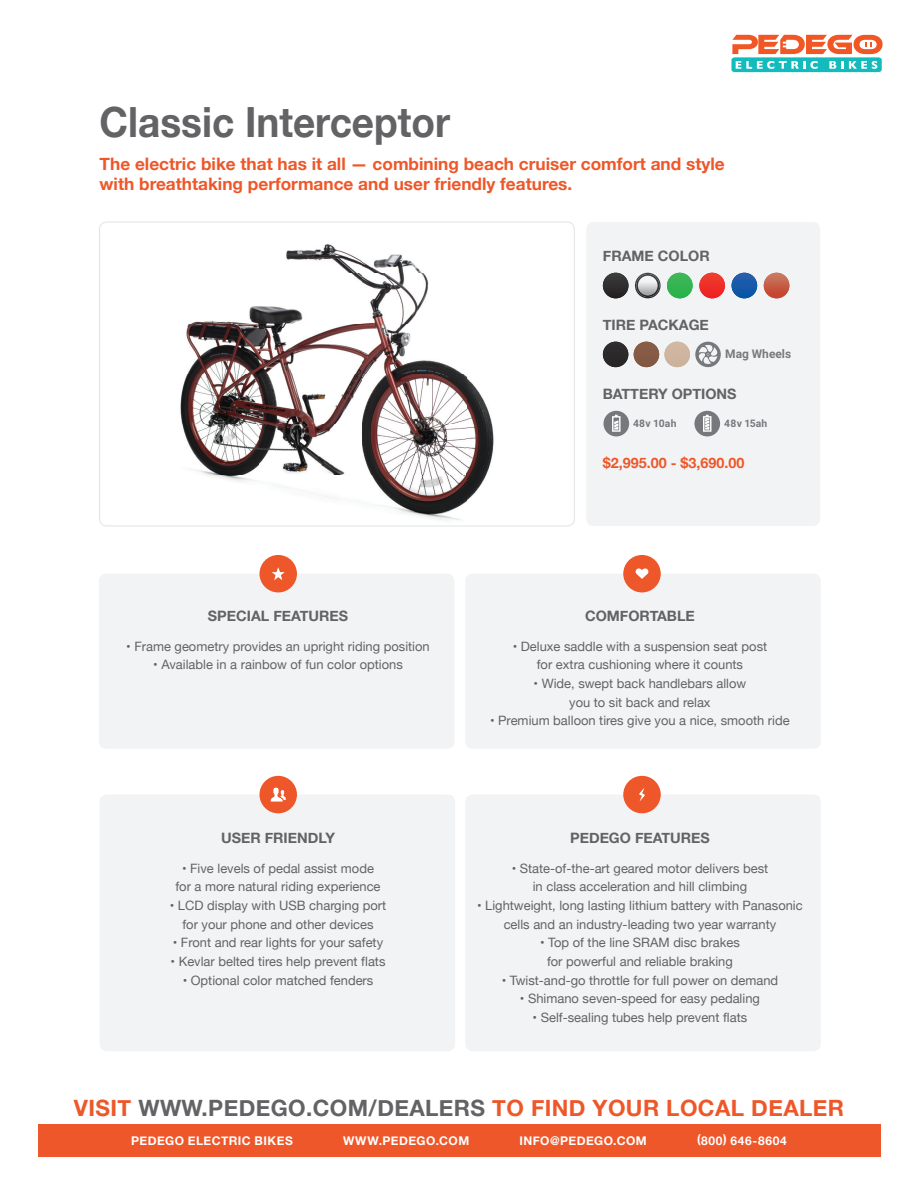
<style>
.page{position:relative;width:918px;height:1188px;background:#fff}
.page>*{position:absolute;margin:0;border:0;box-sizing:border-box;transform-origin:0 0}
.t1{font:700 41.7px "Helvetica Neue";color:#636366;scale:.93 1}
.t2{font:700 22.5px "Helvetica Neue";letter-spacing:.02em;color:#ee5729}
.t3{font:700 17.25px/20.7px "Helvetica Neue";color:#ee5729}
.t4{font:700 14.4px "Helvetica Neue";color:#636366}
.t5{font:700 14.4px "Helvetica Neue";color:#ee5729}
.t6{font:12.9px/18.6px "Helvetica Neue";color:#636366;text-align:center}
.t7{font:700 12px "Helvetica Neue";letter-spacing:.04em;color:#fff}
.t8{font:700 12px "Roboto";color:#79797a}
.t9{font:700 10.35px "Roboto";letter-spacing:.025em;color:#76787b}
.s1{color:#636366}
</style>
<div class="page">
<div style="left:586px;top:222px;width:234px;height:304px;background:#f2f3f4;border-radius:7px"></div>
<div style="left:38px;top:1124px;width:842px;height:32px;background:#ee5729"></div>
<svg style="left:731px;top:35px;width:152px;height:37px"></svg>
<div style="left:465px;top:574px;width:356px;height:175px;background:#f2f3f4;border-radius:7px"></div>
<div style="left:99px;top:574px;width:355px;height:175px;background:#f2f3f4;border-radius:7px"></div>
<div style="left:100px;top:795px;width:355px;height:256px;background:#f2f3f4;border-radius:7px"></div>
<div style="left:465px;top:795px;width:356px;height:256px;background:#f2f3f4;border-radius:7px"></div>
<div style="left:259px;top:555px;width:38px;height:37px;background:#ee5729;border-radius:50%"></div>
<svg style="left:272px;top:567px;width:13px;height:13px"></svg>
<div style="left:623px;top:776px;width:38px;height:37px;background:#ee5729;border-radius:50%"></div>
<svg style="left:639px;top:788px;width:6px;height:13px"></svg>
<div style="left:623px;top:555px;width:38px;height:37px;background:#ee5729;border-radius:50%"></div>
<svg style="left:635px;top:568px;width:14px;height:11px"></svg>
<div style="left:259px;top:776px;width:38px;height:37px;background:#ee5729;border-radius:50%"></div>
<svg style="left:271px;top:788px;width:15px;height:14px"></svg>
<svg style="left:619px;top:342px;width:9px;height:25px"></svg>
<img style="left:603px;top:342px;width:25px;height:25px;border-radius:13px">
<div style="left:604px;top:411px;width:25px;height:25px;background:#76787b;border-radius:50%"></div>
<svg style="left:612px;top:415px;width:9px;height:17px"></svg>
<div style="left:694px;top:411px;width:26px;height:25px;background:#76787b;border-radius:50%"></div>
<svg style="left:703px;top:415px;width:8px;height:17px"></svg>
<img style="left:603px;top:273px;width:26px;height:25px">
<img style="left:635px;top:273px;width:26px;height:25px">
<img style="left:636px;top:274px;width:23px;height:23px">
<svg style="left:667px;top:273px;width:26px;height:25px"></svg>
<svg style="left:716px;top:273px;width:9px;height:25px"></svg>
<div style="left:699px;top:273px;width:26px;height:25px;background:linear-gradient(to right,#ee2e28,#ee2e28);border-radius:13px"></div>
<svg style="left:732px;top:273px;width:25px;height:25px"></svg>
<img style="left:764px;top:273px;width:25px;height:25px">
<img style="left:180px;top:244px;width:314px;height:277px">
<div style="left:99px;top:221px;width:476px;height:306px;border:1px solid #e6e7e9;border-radius:7px"></div>
<svg style="left:634px;top:342px;width:87px;height:25px"></svg>
<h1 class="t1" style="left:100px;top:89px;width:378px">Classic Interceptor</h1>
<h3 class="t3" style="left:100px;top:154px;width:627px">The electric bike that has it all — combining beach cruiser comfort and style with breathtaking performance and user friendly features.</h3>
<p class="t4" style="left:603px;top:244px;width:108px">FRAME COLOR</p>
<p class="t4" style="left:603px;top:313px;width:108px">TIRE PACKAGE</p>
<p class="t8" style="left:725px;top:346px;width:68px">Mag Wheels</p>
<p class="t4" style="left:603px;top:382px;width:135px">BATTERY OPTIONS</p>
<p class="t9" style="left:633px;top:416px;width:45px">48v 10ah</p>
<p class="t9" style="left:724px;top:416px;width:45px">48v 15ah</p>
<p class="t5" style="left:603px;top:451px;width:143px">$2,995.00 - $3,690.00</p>
<p class="t4" style="left:208px;top:604px;width:142px">SPECIAL FEATURES</p>
<p class="t6" style="left:126px;top:638px;width:305px">• Frame geometry provides an upright riding position</p>
<p class="t6" style="left:153px;top:656px;width:251px">• Available in a rainbow of fun color options</p>
<p class="t4" style="left:221px;top:826px;width:115px">USER FRIENDLY</p>
<p class="t6" style="left:176px;top:860px;width:207px">• Five levels of pedal assist mode for a more natural riding experience</p>
<p class="t6" style="left:170px;top:897px;width:218px">• LCD display with USB charging port for your phone and other devices</p>
<p class="t6" style="left:173px;top:934px;width:212px">• Front and rear lights for your safety</p>
<p class="t6" style="left:171px;top:953px;width:216px">• Kevlar belted tires help prevent flats</p>
<p class="t6" style="left:183px;top:971px;width:192px">• Optional color matched fenders</p>
<p class="t4" style="left:585px;top:604px;width:111px">COMFORTABLE</p>
<p class="t6" style="left:513px;top:638px;width:256px">• Deluxe saddle with a suspension seat post for extra cushioning where it counts</p>
<p class="t6" style="left:534px;top:675px;width:214px">• Wide, swept back handlebars allow you to sit back and relax</p>
<p class="t6" style="left:490px;top:712px;width:301px">• Premium balloon tires give you a nice, smooth ride</p>
<p class="t4" style="left:570px;top:826px;width:141px">PEDEGO FEATURES</p>
<p class="t6" style="left:512px;top:860px;width:258px">• State-of-the-art geared motor delivers best in class acceleration and hill climbing</p>
<p class="t6" style="left:477px;top:897px;width:327px">• Lightweight, long lasting lithium battery with Panasonic cells and an industry-leading two year warranty</p>
<p class="t6" style="left:540px;top:934px;width:201px">• Top of the line SRAM disc brakes for powerful and reliable braking</p>
<p class="t6" style="left:502px;top:971px;width:278px">• Twist-and-go throttle for full power on demand</p>
<p class="t6" style="left:520px;top:990px;width:242px">• Shimano seven-speed for easy pedaling</p>
<p class="t6" style="left:533px;top:1009px;width:216px">• Self-sealing tubes help prevent flats</p>
<h2 class="t2" style="left:74px;top:1090px;width:772px">VISIT <span class="s1">WWW.PEDEGO.COM/DEALERS</span> TO FIND YOUR LOCAL DEALER</h2>
<p class="t7" style="left:131px;top:1131px;width:163px">PEDEGO ELECTRIC BIKES</p>
<p class="t7" style="left:343px;top:1131px;width:128px">WWW.PEDEGO.COM</p>
<p class="t7" style="left:520px;top:1131px;width:129px">INFO@PEDEGO.COM</p>
<p class="t7" style="left:697px;top:1131px;width:91px">(800) 646-8604</p>
</div>
